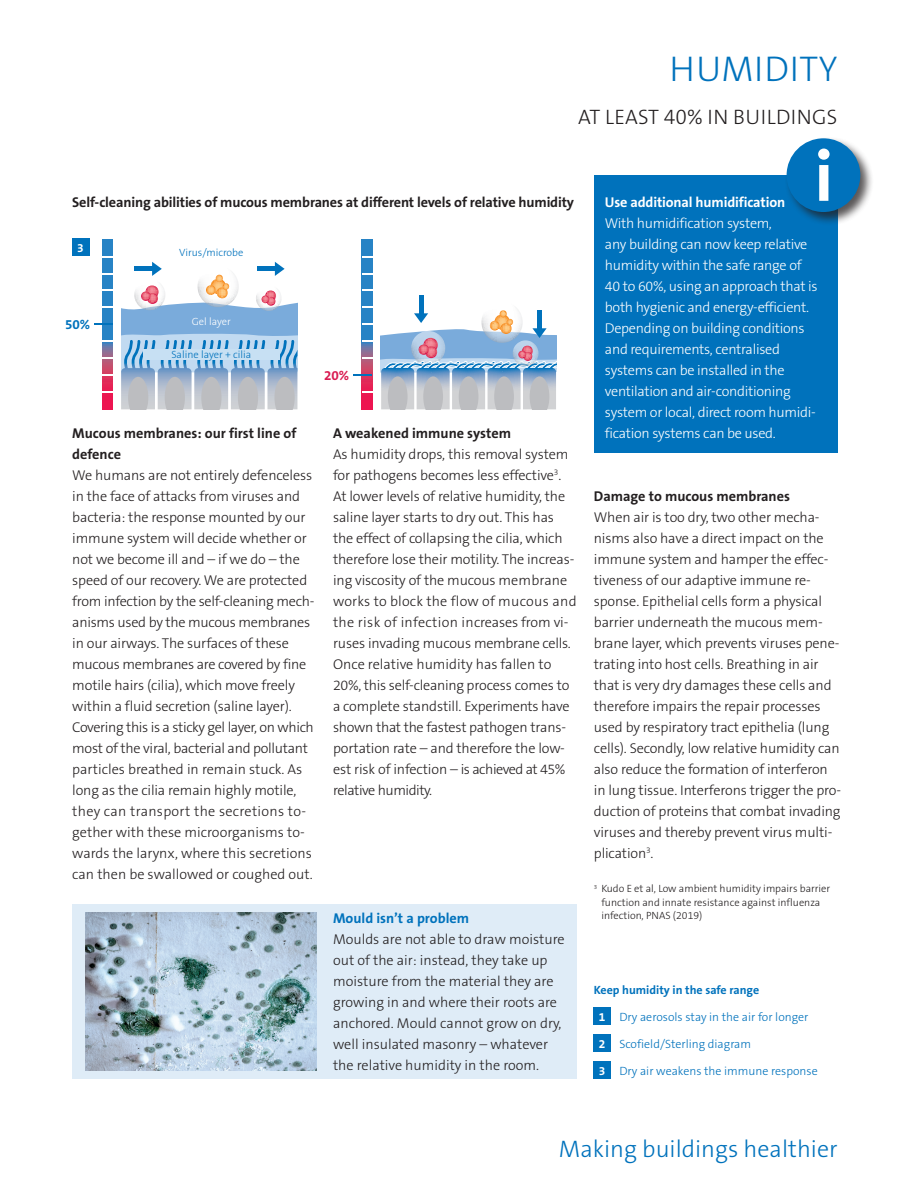
<style>
.page{position:relative;width:918px;height:1188px;background:#fff}
.page>*{position:absolute;margin:0;border:0;box-sizing:border-box;transform-origin:0 0}
.FL_TheSansB_W3-light{font:700 72px "The Sans B W7";color:#fff}
.HL_groß_TheSansB_W3{font:300 36px "The Sans B W3";letter-spacing:.015em;color:#0072bc}
.FL_TheSansB_W3-light-2{font:300 24px "The Sans B W3";color:#0072bc}
.HL_klein_TheSansB_W3{font:300 21px "The Sans B W3";letter-spacing:.015em;color:#231f20}
.FL_TheSansB_W3-light-3{font:300 14.25px/21px "The Sans B W3";letter-spacing:-.01em;color:#231f20}
.FL_TheSansB_W3-light-4{font:300 14.25px/21px "The Sans B W3";letter-spacing:-.02em;color:#fff}
.FL_TheSansB_W3-light-5{font:700 14.25px/21px "The Sans B W7";letter-spacing:-.01em;color:#231f20}
.FL_TheSansB_W3-light-6{font:700 14.25px "The Sans B W7";letter-spacing:-.01em;color:#fff}
.FL_TheSansB_W3-light-7{font:700 14.25px "The Sans B W7";color:#0072bc}
.FL_TheSansB_W3-light-8{font:700 13.5px "The Sans B W7";color:#0072bc}
.FL_TheSansB_W3-light-9{font:700 13.5px "The Sans B W7";color:#d91c52}
.Bildunterschrift{font:300 12px "The Sans B W3";color:#0072bc}
.Bildunterschrift-2{font:700 12px "The Sans B W7";color:#0072bc}
.FL_TheSansB_W3-light-10{font:700 12px "The Sans B W7";color:#fff}
.Bildunterschrift-3{font:300 10.5px/13.5px "The Sans B W3";color:#231f20;text-align:center}
.FL_TheSansB_W3-light-11{font:300 10.5px "The Sans B W3";color:#0072bc}
.FL_TheSansB_W3-light-12{font:300 10.5px "The Sans B W3";color:#fff}
</style>
<div class="page">
<div style="left:594px;top:1008px;width:17px;height:17px;background:#0072bc"></div>
<div style="left:594px;top:1035px;width:17px;height:17px;background:#0072bc"></div>
<div style="left:594px;top:1062px;width:17px;height:17px;background:#0072bc"></div>
<svg style="left:103px;top:239px;width:10px;height:170px;background:#6e71a7"></svg>
<svg style="left:94px;top:324px;width:19px;height:1px"></svg>
<svg style="left:103px;top:340px;width:10px;height:2px"></svg>
<svg style="left:103px;top:357px;width:10px;height:2px"></svg>
<svg style="left:103px;top:374px;width:10px;height:2px"></svg>
<svg style="left:362px;top:239px;width:10px;height:170px;background:#7072a8"></svg>
<svg style="left:362px;top:340px;width:10px;height:2px"></svg>
<svg style="left:362px;top:357px;width:10px;height:2px"></svg>
<svg style="left:353px;top:374px;width:19px;height:2px"></svg>
<svg style="left:121px;top:262px;width:176px;height:147px"></svg>
<div style="left:419px;top:295px;width:5px;height:21px;background:#0072bc"></div>
<svg style="left:380px;top:309px;width:177px;height:100px"></svg>
<div style="left:143px;top:349px;width:136px;height:11px;background:#c7e0f3"></div>
<div style="left:594px;top:175px;width:244px;height:278px;background:#0072bc"></div>
<div style="left:784px;top:136px;width:91px;height:90px;background:#231f20;opacity:.75"></div>
<div style="left:787px;top:138px;width:73px;height:74px;background:#0072bc;border-radius:50%"></div>
<div style="left:72px;top:239px;width:17px;height:17px;background:#0072bc"></div>
<div style="left:72px;top:904px;width:505px;height:175px;background:#dfecf7"></div>
<img style="left:85px;top:913px;width:231px;height:157px">
<p class="HL_groß_TheSansB_W3" style="left:669px;top:45px;width:169px">HUMIDITY</p>
<p class="HL_klein_TheSansB_W3" style="left:578px;top:103px;width:261px">AT LEAST 40% IN BUILDINGS</p>
<p class="FL_TheSansB_W3-light-5" style="left:72px;top:191px;width:503px">Self-cleaning abilities of mucous membranes at different levels of relative humidity</p>
<p class="FL_TheSansB_W3-light-6" style="left:605px;top:193px;width:182px">Use additional humidification</p>
<p class="FL_TheSansB_W3-light" style="left:814px;top:130px;width:21px">i</p>
<p class="FL_TheSansB_W3-light-10" style="left:77px;top:240px;width:8px">3</p>
<p class="FL_TheSansB_W3-light-8" style="left:65px;top:316px;width:27px">50%</p>
<p class="FL_TheSansB_W3-light-11" style="left:179px;top:246px;width:66px">Virus/microbe</p>
<p class="FL_TheSansB_W3-light-12" style="left:192px;top:314px;width:41px">Gel layer</p>
<p class="FL_TheSansB_W3-light-11" style="left:171px;top:348px;width:81px">Saline layer + cilia</p>
<p class="FL_TheSansB_W3-light-5" style="left:72px;top:423px;width:226px">Mucous membranes: our first line of defence</p>
<p class="FL_TheSansB_W3-light-3" style="left:72px;top:465px;width:244px">We humans are not entirely defenceless in the face of attacks from viruses and bacteria: the response mounted by our immune system will decide whether or not we become ill and – if we do – the speed of our recovery. We are protected from infection by the self-cleaning mech&shy;anisms used by the mucous membranes in our airways. The surfaces of these mucous membranes are covered by fine motile hairs (cilia), which move freely within a fluid secretion (saline layer).<br>Covering this is a sticky gel layer, on which most of the viral, bacterial and pollutant particles breathed in remain stuck. As long as the cilia remain highly motile, they can transport the secretions to&shy;gether with these microorganisms to&shy;wards the larynx, where this secretions can then be swallowed or coughed out.</p>
<p class="FL_TheSansB_W3-light-9" style="left:324px;top:366px;width:27px">20%</p>
<p class="FL_TheSansB_W3-light-5" style="left:333px;top:423px;width:179px">A weakened immune system</p>
<p class="FL_TheSansB_W3-light-3" style="left:333px;top:444px;width:245px">As humidity drops, this removal system for pathogens becomes less effective<sup>3</sup>.<br>At lower levels of relative humidity, the saline layer starts to dry out. This has the effect of collapsing the cilia, which therefore lose their motility. The increas&shy;ing viscosity of the mucous membrane works to block the flow of mucous and the risk of infection increases from vi&shy;ruses invading mucous membrane cells.<br>Once relative humidity has fallen to 20%, this self-cleaning process comes to a complete standstill. Experiments have shown that the fastest pathogen trans&shy;portation rate – and therefore the low&shy;est risk of infection – is achieved at 45% relative humidity.</p>
<p class="FL_TheSansB_W3-light-4" style="left:605px;top:212px;width:214px">With humidification system,<br>any building can now keep relative humidity within the safe range of 40 to 60%, using an approach that is both hygienic and energy-efficient.<br>Depending on building conditions and requirements, centralised systems can be installed in the ventilation and air-conditioning system or local, direct room humidi&shy;fication systems can be used.</p>
<p class="FL_TheSansB_W3-light-5" style="left:594px;top:486px;width:198px">Damage to mucous membranes</p>
<p class="FL_TheSansB_W3-light-3" style="left:594px;top:507px;width:249px">When air is too dry, two other mecha&shy;nisms also have a direct impact on the immune system and hamper the effec&shy;tiveness of our adaptive immune re&shy;sponse. Epithelial cells form a physical barrier underneath the mucous mem&shy;brane layer, which prevents viruses pene&shy;trating into host cells. Breathing in air that is very dry damages these cells and therefore impairs the repair processes used by respiratory tract epithelia (lung cells). Secondly, low relative humidity can also reduce the formation of interferon in lung tissue. Interferons trigger the pro&shy;duction of proteins that combat invading viruses and thereby prevent virus multi&shy;plication<sup>3</sup>.</p>
<p class="Bildunterschrift-3" style="left:594px;top:882px;width:238px"><sup>3</sup> Kudo E et al, Low ambient humidity impairs barrier function and innate resistance against influenza</p>
<p class="FL_TheSansB_W3-light-7" style="left:333px;top:909px;width:138px">Mould isn’t a problem</p>
<p class="Bildunterschrift-3" style="left:601px;top:909px;width:103px">infection, PNAS (2019)</p>
<p class="FL_TheSansB_W3-light-3" style="left:333px;top:929px;width:233px">Moulds are not able to draw moisture out of the air: instead, they take up moisture from the material they are growing in and where their roots are anchored. Mould cannot grow on dry, well insulated masonry – whatever the relative humidity in the room.</p>
<p class="Bildunterschrift-2" style="left:594px;top:983px;width:167px">Keep humidity in the safe range</p>
<p class="FL_TheSansB_W3-light-10" style="left:599px;top:1009px;width:8px">1</p>
<p class="Bildunterschrift" style="left:619px;top:1010px;width:191px">Dry aerosols stay in the air for longer</p>
<p class="FL_TheSansB_W3-light-10" style="left:599px;top:1036px;width:8px">2</p>
<p class="Bildunterschrift" style="left:619px;top:1037px;width:133px">Scofield/Sterling diagram</p>
<p class="FL_TheSansB_W3-light-10" style="left:599px;top:1063px;width:8px">3</p>
<p class="Bildunterschrift" style="left:619px;top:1064px;width:200px">Dry air weakens the immune response</p>
<p class="FL_TheSansB_W3-light-2" style="left:559px;top:1134px;width:280px">Making buildings healthier</p>
</div>
